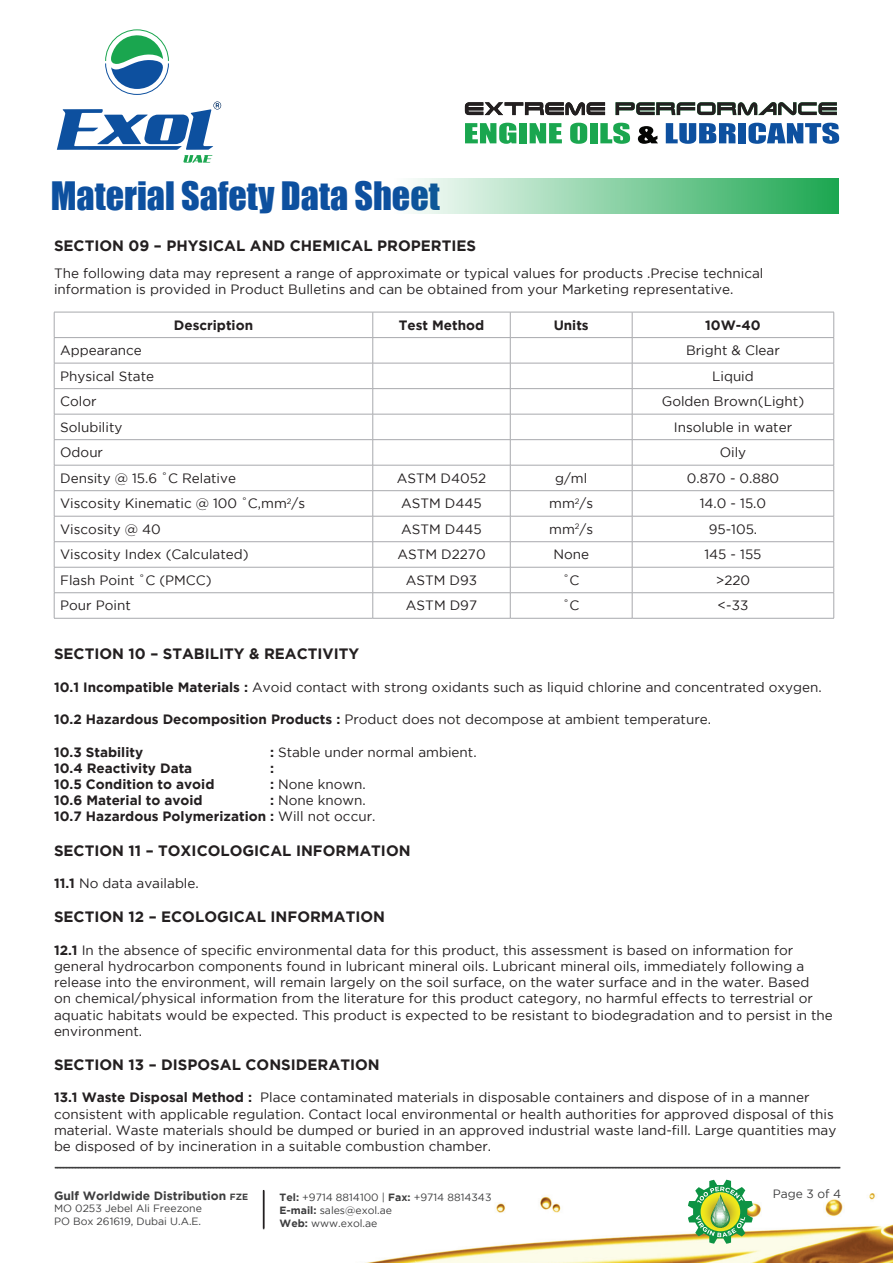
<style>
.page{position:relative;width:893px;height:1263px;background:#fff}
.page>*{position:absolute;margin:0;border:0;box-sizing:border-box;transform-origin:0 0}
.t1{font:36px "Impact";color:#0d509f}
.t2{font:700 15px "Gotham";color:#231f20}
.t3{font:13.5px/16.2px "Gotham";color:#231f20}
.t4{font:700 13.5px/16.2px "Gotham";color:#231f20}
.t5{font:700 12px "Gotham";color:#3e3e3f}
.t6{font:12px "Gotham";color:#3e3e3f}
.t7{font:10.5px/12.6px "Gotham";color:#3e3e3f}
.t8{font:700 9px "Gotham";color:#3e3e3f}
.t9{font:7.8px "Gotham";color:#231f20}
.s1{font-size:13.5px}
.s2{font-weight:700}
.s3{font-weight:400}
</style>
<div class="page">
<img style="left:365px;top:1194px;width:528px;height:69px">
<hr style="left:263px;top:1191px;width:1px;height:38px;background:#3e3e3f">
<svg style="left:55px;top:1166px;width:785px;height:3px;background:#939393"></svg>
<div style="left:392px;top:179px;width:447px;height:35px;background:linear-gradient(to right,#fffeff,#1ca650)"></div>
<svg style="left:465px;top:123px;width:51px;height:21px"></svg>
<div style="left:519px;top:123px;width:8px;height:20px;background:#1aa64f"></div>
<svg style="left:530px;top:123px;width:32px;height:20px"></svg>
<svg style="left:570px;top:123px;width:17px;height:21px"></svg>
<div style="left:590px;top:123px;width:7px;height:20px;background:#1aa64f"></div>
<svg style="left:600px;top:123px;width:30px;height:21px"></svg>
<svg style="left:638px;top:126px;width:20px;height:18px"></svg>
<svg style="left:666px;top:123px;width:69px;height:21px"></svg>
<div style="left:738px;top:123px;width:8px;height:20px;background:#0d509f"></div>
<svg style="left:748px;top:123px;width:91px;height:21px"></svg>
<svg style="left:465px;top:102px;width:140px;height:13px"></svg>
<svg style="left:616px;top:102px;width:221px;height:13px"></svg>
<hr style="left:263px;top:1190px;width:1px;height:38px;background:#231f20">
<svg style="left:105px;top:29px;width:64px;height:66px"></svg>
<svg style="left:57px;top:102px;width:164px;height:61px"></svg>
<svg style="left:688px;top:1180px;width:65px;height:64px"></svg>
<svg style="left:54px;top:312px;width:780px;height:306px"></svg>
<hr style="left:54px;top:618px;width:319px;height:1px;background:#a8a9ad">
<hr style="left:373px;top:618px;width:137px;height:1px;background:#a8a9ad">
<hr style="left:510px;top:618px;width:122px;height:1px;background:#a8a9ad">
<hr style="left:632px;top:618px;width:202px;height:1px;background:#a8a9ad">
<h1 class="t1" style="left:51px;top:167px;width:390px">Material Safety Data Sheet</h1>
<p class="t2" style="left:54px;top:236px;width:424px">SECTION 09 – PHYSICAL AND CHEMICAL PROPERTIES</p>
<p class="t3" style="left:54px;top:265px;width:711px">The following data may represent a range of approximate or typical values for products .Precise technical information is provided in Product Bulletins and can be obtained from your Marketing representative.</p>
<p class="t4" style="left:705px;top:317px;width:57px">10W-40</p>
<p class="t4" style="left:174px;top:317px;width:81px">Description</p>
<p class="t4" style="left:399px;top:317px;width:87px">Test Method</p>
<p class="t4" style="left:554px;top:317px;width:37px">Units</p>
<p class="t3" style="left:60px;top:342px;width:83px">Appearance</p>
<p class="t3" style="left:686px;top:342px;width:95px">Bright &amp; Clear</p>
<p class="t3" style="left:60px;top:368px;width:96px">Physical State</p>
<p class="t3" style="left:712px;top:368px;width:43px">Liquid</p>
<p class="t3" style="left:60px;top:393px;width:38px">Color</p>
<p class="t3" style="left:662px;top:393px;width:144px">Golden Brown(Light(</p>
<p class="t3" style="left:60px;top:419px;width:64px">Solubility</p>
<p class="t3" style="left:674px;top:419px;width:120px">Insoluble in water</p>
<p class="t3" style="left:60px;top:444px;width:44px">Odour</p>
<p class="t3" style="left:720px;top:444px;width:28px">Oily</p>
<p class="t3" style="left:60px;top:470px;width:177px">Density @ 15.6 ˚C Relative</p>
<p class="t3" style="left:397px;top:470px;width:91px">ASTM D4052</p>
<p class="t3" style="left:555px;top:470px;width:34px">g/ml</p>
<p class="t3" style="left:687px;top:470px;width:94px">0.870 - 0.880</p>
<p class="t3" style="left:60px;top:495px;width:228px">Viscosity Kinematic @ 100 ˚C,mm</p>
<p class="t9" style="left:287px;top:497px;width:13px">2<span class="s1">/</span></p>
<p class="t3" style="left:298px;top:495px;width:8px">s</p>
<p class="t3" style="left:401px;top:495px;width:82px">ASTM D445</p>
<p class="t9" style="left:575px;top:497px;width:13px">2<span class="s1">/</span></p>
<p class="t3" style="left:549px;top:495px;width:27px">mm</p>
<p class="t3" style="left:586px;top:495px;width:8px">s</p>
<p class="t3" style="left:700px;top:495px;width:68px">14.0 - 15.0</p>
<p class="t3" style="left:60px;top:521px;width:102px">Viscosity @ 40</p>
<p class="t3" style="left:401px;top:521px;width:82px">ASTM D445</p>
<p class="t9" style="left:575px;top:522px;width:13px">2<span class="s1">/</span></p>
<p class="t3" style="left:549px;top:521px;width:27px">mm</p>
<p class="t3" style="left:586px;top:521px;width:8px">s</p>
<p class="t3" style="left:709px;top:521px;width:50px">95-105.</p>
<p class="t3" style="left:60px;top:546px;width:190px">Viscosity Index (Calculated)</p>
<p class="t3" style="left:397px;top:546px;width:90px">ASTM D2270</p>
<p class="t3" style="left:553px;top:546px;width:37px">None</p>
<p class="t3" style="left:704px;top:546px;width:59px">145 - 155</p>
<p class="t3" style="left:60px;top:572px;width:153px">Flash Point ˚C (PMCC)</p>
<p class="t3" style="left:406px;top:572px;width:73px">ASTM D93</p>
<p class="t3" style="left:563px;top:572px;width:18px">C˚</p>
<p class="t3" style="left:716px;top:572px;width:36px">&lt;220</p>
<p class="t3" style="left:60px;top:597px;width:72px">Pour Point</p>
<p class="t3" style="left:406px;top:597px;width:73px">ASTM D97</p>
<p class="t3" style="left:563px;top:597px;width:18px">C˚</p>
<p class="t3" style="left:718px;top:597px;width:32px">&gt;-33</p>
<p class="t2" style="left:54px;top:645px;width:307px">SECTION 10 – STABILITY &amp; REACTIVITY</p>
<p class="t3" style="left:54px;top:679px;width:769px"><span class="s2">10.1 Incompatible Materials :</span> Avoid contact with strong oxidants such as liquid chlorine and concentrated oxygen.</p>
<p class="t3" style="left:54px;top:711px;width:659px"><span class="s2">10.2 Hazardous Decomposition Products :</span> Product does not decompose at ambient temperature.</p>
<p class="t3" style="left:270px;top:743px;width:208px"><span class="s2">:</span> Stable under normal ambient.</p>
<p class="t4" style="left:54px;top:743px;width:91px">10.3 Stability</p>
<p class="t4" style="left:54px;top:760px;width:140px">10.4 Reactivity Data</p>
<p class="t4" style="left:54px;top:776px;width:162px">10.5 Condition to avoid</p>
<p class="t4" style="left:270px;top:760px;width:5px">:</p>
<p class="t3" style="left:270px;top:776px;width:97px"><span class="s2">:</span> None known.</p>
<p class="t4" style="left:54px;top:792px;width:323px">10.6 Material to avoid<br>10.7 Hazardous Polymerization : <span class="s3">Will not occur.</span></p>
<p class="t2" style="left:54px;top:842px;width:358px">SECTION 11 – TOXICOLOGICAL INFORMATION</p>
<p class="t3" style="left:54px;top:875px;width:146px"><span class="s2">11.1</span> No data available.</p>
<p class="t2" style="left:54px;top:908px;width:333px">SECTION 12 – ECOLOGICAL INFORMATION</p>
<p class="t3" style="left:54px;top:941px;width:780px"><span class="s2">12.1</span> In the absence of specific environmental data for this product, this assessment is based on information for general hydrocarbon components found in lubricant mineral oils. Lubricant mineral oils, immediately following a release into the environment, will remain largely on the soil surface, on the water surface and in the water. Based<br>on chemical/physical information from the literature for this product category, no harmful effects to terrestrial or aquatic habitats would be expected. This product is expected to be resistant to biodegradation and to persist in the environment.</p>
<p class="t2" style="left:54px;top:1056px;width:327px">SECTION 13 – DISPOSAL CONSIDERATION</p>
<p class="t3" style="left:260px;top:1089px;width:551px">Place contaminated materials in disposable containers and dispose of in a manner</p>
<p class="t3" style="left:270px;top:792px;width:97px"><span class="s2">:</span> None known.</p>
<p class="t4" style="left:54px;top:1089px;width:200px">13.1 Waste Disposal Method :</p>
<p class="t3" style="left:54px;top:1105px;width:784px">consistent with applicable regulation. Contact local environmental or health authorities for approved disposal of this material. Waste materials should be dumped or buried in an approved industrial waste land-fill. Large quantities may be disposed of by incineration in a suitable combustion chamber.</p>
<p class="t5" style="left:54px;top:1188px;width:174px">Gulf Worldwide Distribution</p>
<p class="t7" style="left:54px;top:1202px;width:149px">MO 0253 Jebel Ali Freezone<br>PO Box 261619, Dubai U A. E. .</p>
<p class="t8" style="left:230px;top:1191px;width:20px">FZE</p>
<p class="t7" style="left:280px;top:1191px;width:213px"><span class="s2">Tel:</span> +9714 8814100 | <span class="s2">Fax:</span> +9714 8814343<br><span class="s2">E-mail:</span> sales@exol.ae<br><span class="s2">Web:</span> www.exol.ae</p>
<p class="t6" style="left:773px;top:1187px;width:70px">Page 3 of 4</p>
</div>
